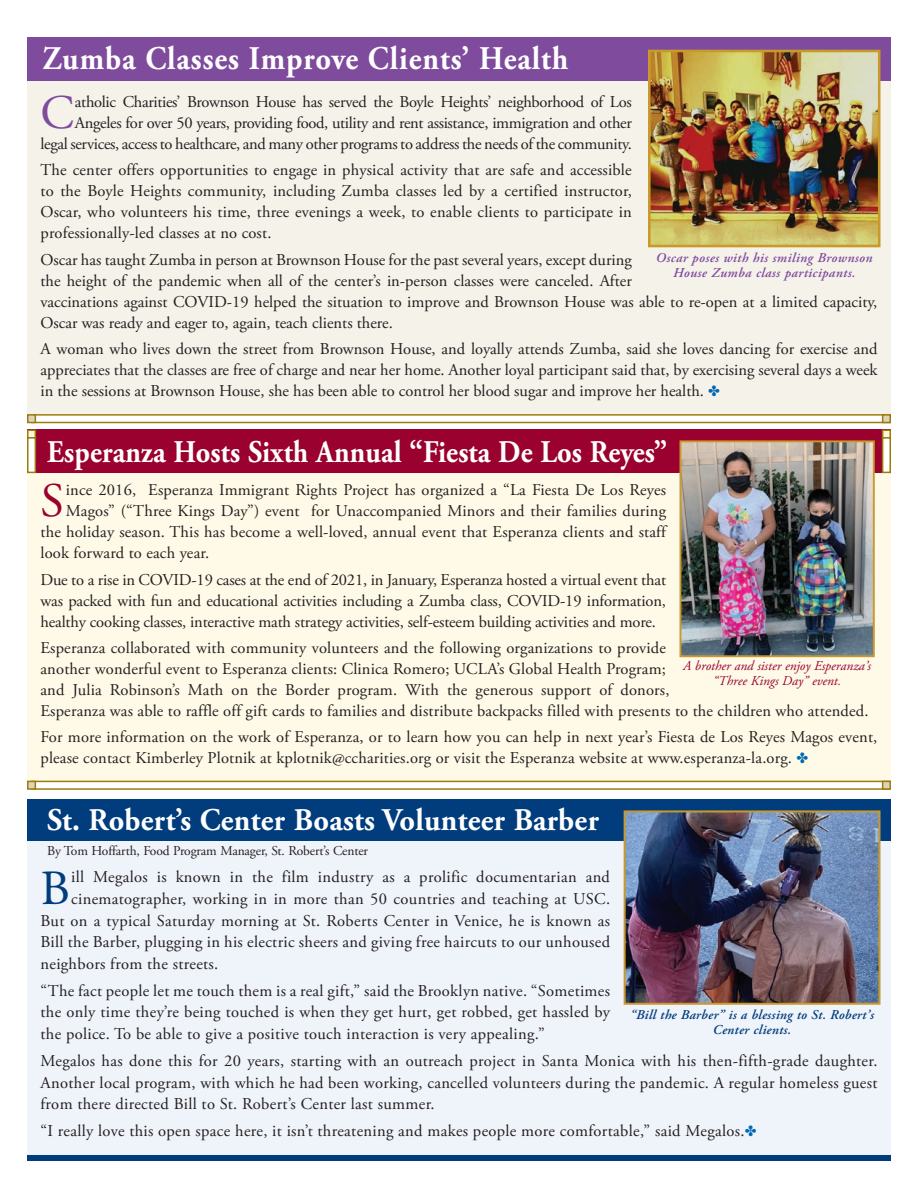
<style>
.page{position:relative;width:918px;height:1188px;background:#fff}
.page>*{position:absolute;margin:0;border:0;box-sizing:border-box;transform-origin:0 0}
.Newsltr_Body{font:49.05px "Adobe Garamond Pro";color:#013d7d}
.Newsltr_Body-2{font:48.15px "Adobe Garamond Pro";color:#7f4b9d}
.Newsltr_Body-3{font:48.15px "Adobe Garamond Pro";color:#9a012f}
.t1{font:700 33px "Adobe Garamond Pro";letter-spacing:.03em;color:#fff;scale:.92 1}
.t2{font:700 31.5px "Adobe Garamond Pro";letter-spacing:.005em;color:#fff;scale:.9 1}
.t3{font:700 31.5px "Adobe Garamond Pro";letter-spacing:.005em;color:#fff;scale:.96 1}
.Newsltr_Body-4{font:16.5px/21px "Adobe Garamond Pro";letter-spacing:.01em;color:#231f20;text-align:justify}
.Newsltr_Body-5{font:16.5px/21px "Adobe Garamond Pro";letter-spacing:-.02em;color:#231f20;text-align:right}
.t4{font:italic 600 13.5px/15px "Adobe Garamond Pro";letter-spacing:.03em;color:#7f4b9d;text-align:center}
.t5{font:italic 13.5px/15px "Adobe Garamond Pro";color:#9a012f;text-align:center}
.t6{font:italic 600 13.5px/15px "Adobe Garamond Pro";letter-spacing:.02em;color:#013d7d;text-align:center}
.t7{font:13.5px "Adobe Garamond Pro";letter-spacing:-.01em;color:#231f20}
.s1{color:#0168b3}
</style>
<div class="page">
<div style="left:27px;top:37px;width:864px;height:382px;background:#f5f2ea"></div>
<div style="left:27px;top:799px;width:864px;height:362px;background:#eff3fa"></div>
<div style="left:27px;top:37px;width:864px;height:44px;background:#7f4b9d"></div>
<div style="left:27px;top:799px;width:864px;height:42px;background:#013d7d"></div>
<div style="left:27px;top:1155px;width:864px;height:6px;background:#013d7d"></div>
<img style="left:652px;top:54px;width:224px;height:189px">
<div style="left:648px;top:50px;width:232px;height:197px;border:3px solid #c9992b"></div>
<div style="left:31px;top:414px;width:859px;height:9px;background:#fff;border:2px solid #9c7c0c"></div>
<div style="left:882px;top:414px;width:9px;height:9px;background:#ddd3b8;border:2px solid #9c7c0c"></div>
<div style="left:27px;top:414px;width:9px;height:9px;background:#ddd3b8;border:2px solid #9c7c0c"></div>
<div style="left:27px;top:429px;width:864px;height:355px;background:#fefae7"></div>
<div style="left:27px;top:429px;width:864px;height:44px;background:#9a012f"></div>
<div style="left:882px;top:429px;width:9px;height:10px;background:#fef7dd;border:2px solid #9c7c0c"></div>
<div style="left:882px;top:437px;width:9px;height:36px;background:#fff;border:2px solid #9c7c0c"></div>
<div style="left:27px;top:429px;width:9px;height:10px;background:#fef7dd;border:2px solid #9c7c0c"></div>
<div style="left:27px;top:437px;width:9px;height:36px;background:#fff;border:2px solid #9c7c0c"></div>
<img style="left:683px;top:443px;width:189px;height:211px">
<div style="left:680px;top:440px;width:195px;height:217px;border:2px solid #c9992b"></div>
<div style="left:31px;top:781px;width:859px;height:9px;background:#fff;border:2px solid #9c7c0c"></div>
<div style="left:882px;top:781px;width:9px;height:9px;background:#ddd3b8;border:2px solid #9c7c0c"></div>
<div style="left:27px;top:781px;width:9px;height:9px;background:#ddd3b8;border:2px solid #9c7c0c"></div>
<img style="left:627px;top:813px;width:251px;height:189px">
<div style="left:624px;top:810px;width:257px;height:195px;border:2px solid #c9992b"></div>
<p class="t1" style="left:43px;top:39px;width:573px">Zumba Classes Improve Clients’ Health</p>
<p class="Newsltr_Body-5" style="left:40px;top:92px;width:593px">atholic Charities’ Brownson House has served the Boyle Heights’ neighborhood of Los<br>Angeles for over 50 years, providing food, utility and rent assistance, immigration and other<br>legal services, access to healthcare, and many other programs to address the needs of the community.</p>
<p class="Newsltr_Body-4" style="left:40px;top:160px;width:593px">The center offers opportunities to engage in physical activity that are safe and accessible to the Boyle Heights community, including Zumba classes led by a certified instructor, Oscar, who volunteers his time, three evenings a week, to enable clients to participate in professionally-led classes at no cost.</p>
<p class="Newsltr_Body-4" style="left:40px;top:249px;width:838px;text-align:left">Oscar has taught Zumba in person at Brownson House for the past several years, except during<br>the height of the pandemic when all of the center’s in-person classes were canceled. After<br>vaccinations against COVID-19 helped the situation to improve and Brownson House was able to re-open at a limited capacity, Oscar was ready and eager to, again, teach clients there.</p>
<p class="Newsltr_Body-4" style="left:40px;top:339px;width:839px">A woman who lives down the street from Brownson House, and loyally attends Zumba, said she loves dancing for exercise and appreciates that the classes are free of charge and near her home. Another loyal participant said that, by exercising several days a week in the sessions at Brownson House, she has been able to control her blood sugar and improve her health. <span class="s1">✤</span></p>
<p class="Newsltr_Body-2" style="left:40px;top:84px;width:35px">C</p>
<p class="t4" style="left:656px;top:251px;width:218px">Oscar poses with his smiling Brownson<br>House Zumba class participants.</p>
<p class="t2" style="left:47px;top:433px;width:690px">Esperanza Hosts Sixth Annual “Fiesta De Los Reyes”</p>
<p class="Newsltr_Body-3" style="left:40px;top:472px;width:25px">S</p>
<p class="Newsltr_Body-4" style="left:66px;top:480px;width:602px">ince 2016, Esperanza Immigrant Rights Project has organized a “La Fiesta De Los Reyes</p>
<p class="Newsltr_Body-4" style="left:66px;top:501px;width:602px">Magos” (“Three Kings Day”) event for Unaccompanied Minors and their families during</p>
<p class="Newsltr_Body-4" style="left:40px;top:522px;width:627px">the holiday season. This has become a well-loved, annual event that Esperanza clients and staff</p>
<p class="Newsltr_Body-4" style="left:40px;top:543px;width:168px">look forward to each year.</p>
<p class="Newsltr_Body-4" style="left:40px;top:569px;width:627px">Due to a rise in COVID-19 cases at the end of 2021, in January, Esperanza hosted a virtual event that was packed with fun and educational activities including a Zumba class, COVID-19 information, healthy cooking classes, interactive math strategy activities, self-esteem building activities and more.</p>
<p class="Newsltr_Body-4" style="left:40px;top:638px;width:827px;text-align:left">Esperanza collaborated with community volunteers and the following organizations to provide<br>another wonderful event to Esperanza clients: Clinica Romero; UCLA’s Global Health Program;<br>and Julia Robinson’s Math on the Border program. With the generous support of donors,<br>Esperanza was able to raffle off gift cards to families and distribute backpacks filled with presents to the children who attended.</p>
<p class="Newsltr_Body-4" style="left:40px;top:727px;width:838px">For more information on the work of Esperanza, or to learn how you can help in next year’s Fiesta de Los Reyes Magos event, please contact Kimberley Plotnik at kplotnik@ccharities.org or visit the Esperanza website at www.esperanza-la.org. <span class="s1">✤</span></p>
<p class="t5" style="left:683px;top:658px;width:190px">A brother and sister enjoy Esperanza’s “Three Kings Day” event.</p>
<p class="t3" style="left:47px;top:802px;width:576px">St. Robert’s Center Boasts Volunteer Barber</p>
<p class="t7" style="left:47px;top:843px;width:322px">By Tom Hoffarth, Food Program Manager, St. Robert’s Center</p>
<p class="Newsltr_Body" style="left:40px;top:859px;width:31px">B</p>
<p class="Newsltr_Body-4" style="left:71px;top:867px;width:540px">ill Megalos is known in the film industry as a prolific documentarian and</p>
<p class="Newsltr_Body-4" style="left:71px;top:889px;width:538px">cinematographer, working in in more than 50 countries and teaching at USC.</p>
<p class="Newsltr_Body-4" style="left:40px;top:910px;width:571px">But on a typical Saturday morning at St. Roberts Center in Venice, he is known as</p>
<p class="Newsltr_Body-4" style="left:40px;top:932px;width:571px">Bill the Barber, plugging in his electric sheers and giving free haircuts to our unhoused</p>
<p class="Newsltr_Body-4" style="left:40px;top:954px;width:177px">neighbors from the streets.</p>
<p class="Newsltr_Body-4" style="left:40px;top:980px;width:571px;line-height:21.6px">“The fact people let me touch them is a real gift,” said the Brooklyn native. “Sometimes the only time they’re being touched is when they get hurt, get robbed, get hassled by the police. To be able to give a positive touch interaction is very appealing.”</p>
<p class="Newsltr_Body-4" style="left:40px;top:1051px;width:838px;line-height:21.6px;text-align:left">Megalos has done this for 20 years, starting with an outreach project in Santa Monica with his then-fifth-grade daughter.<br>Another local program, with which he had been working, cancelled volunteers during the pandemic. A regular homeless guest from there directed Bill to St. Robert’s Center last summer.</p>
<p class="Newsltr_Body-4" style="left:40px;top:1121px;width:718px">“I really love this open space here, it isn’t threatening and makes people more comfortable,” said Megalos.<span class="s1">✤</span></p>
<p class="t6" style="left:630px;top:1008px;width:246px">“Bill the Barber” is a blessing to St. Robert’s<br>Center clients.</p>
</div>
